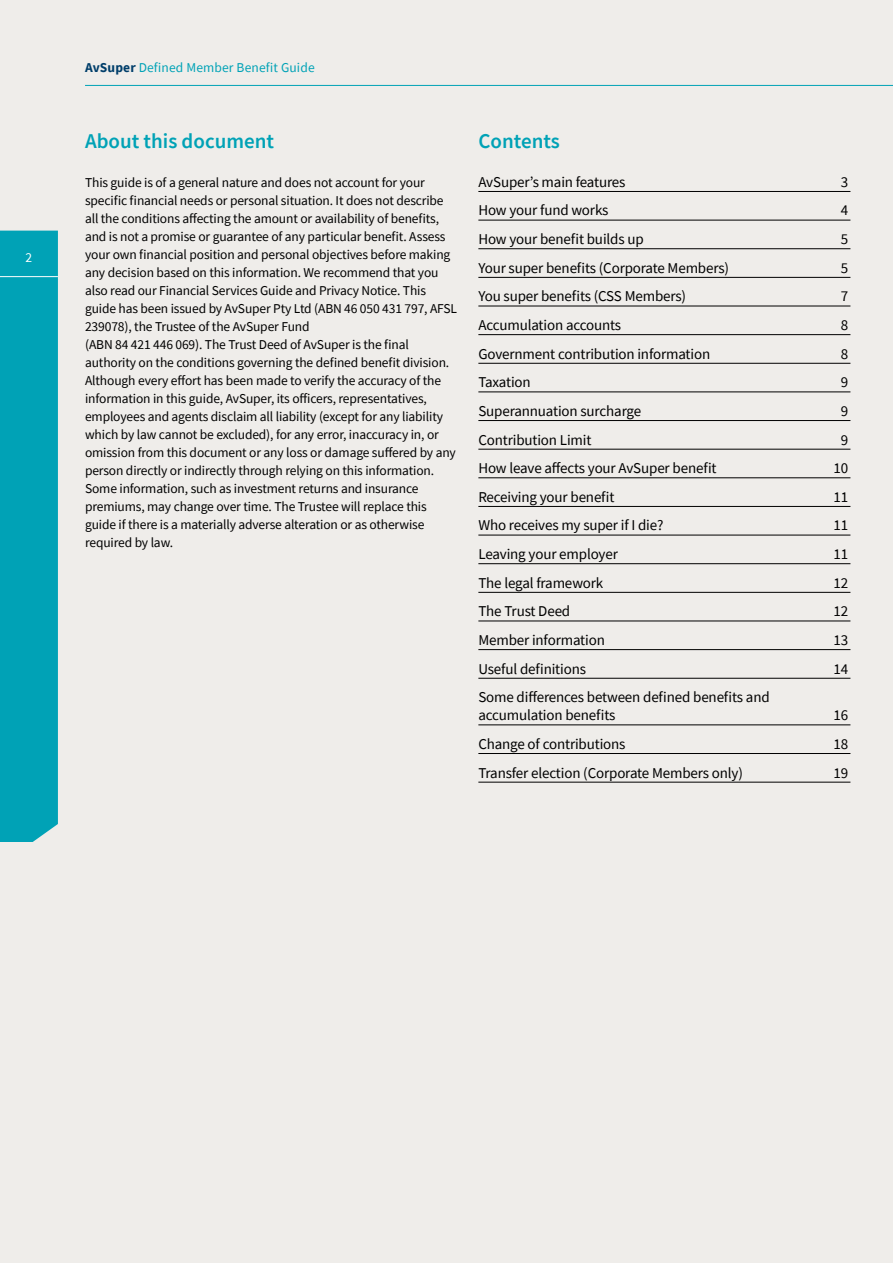
<style>
.page{position:relative;width:893px;height:1263px;background:#efedea}
.page>*{position:absolute;margin:0;border:0;box-sizing:border-box;transform-origin:0 0}
.AV_H1{font:600 21px "Source Sans Pro";color:#00a2b6}
.t1{font:15px/18px "Source Sans Pro";letter-spacing:-.01em;color:#000}
.AV_Body_Contents_page_notes{font:13.5px/18px "Source Sans Pro";letter-spacing:-.01em;color:#000}
.t2{font:13.5px "Source Sans Pro";letter-spacing:.01em;color:#00a2b6}
.t3{font:13.5px "Source Sans Pro";color:#fff}
.s1{font-weight:700;color:#003e6a}
</style>
<div class="page">
<div style="left:0;top:231px;width:58px;height:611px;background:#00a2b6"></div>
<hr style="left:0;top:276px;width:58px;height:1px;background:#fff">
<hr style="left:85px;top:85px;width:808px;height:1px;background:#00a2b6">
<hr style="left:478px;top:191px;width:372px;height:1px;background:#000">
<hr style="left:478px;top:220px;width:372px;height:1px;background:#000">
<hr style="left:478px;top:248px;width:372px;height:1px;background:#000">
<hr style="left:478px;top:277px;width:372px;height:1px;background:#000">
<hr style="left:478px;top:306px;width:372px;height:1px;background:#000">
<hr style="left:478px;top:334px;width:372px;height:1px;background:#000">
<hr style="left:478px;top:363px;width:372px;height:1px;background:#000">
<hr style="left:478px;top:391px;width:372px;height:1px;background:#000">
<hr style="left:478px;top:420px;width:372px;height:1px;background:#000">
<hr style="left:478px;top:449px;width:372px;height:1px;background:#000">
<hr style="left:478px;top:477px;width:372px;height:1px;background:#000">
<hr style="left:478px;top:506px;width:372px;height:1px;background:#000">
<hr style="left:478px;top:535px;width:372px;height:1px;background:#000">
<hr style="left:478px;top:563px;width:372px;height:1px;background:#000">
<hr style="left:478px;top:592px;width:372px;height:1px;background:#000">
<hr style="left:478px;top:621px;width:372px;height:1px;background:#000">
<hr style="left:478px;top:649px;width:372px;height:1px;background:#000">
<hr style="left:478px;top:678px;width:372px;height:1px;background:#000">
<hr style="left:478px;top:724px;width:372px;height:1px;background:#000">
<hr style="left:478px;top:753px;width:372px;height:1px;background:#000">
<hr style="left:478px;top:782px;width:372px;height:1px;background:#000">
<p class="t3" style="left:26px;top:249px;width:8px">2</p>
<p class="t2" style="left:85px;top:59px;width:231px"><span class="s1">AvSuper</span> Defined Member Benefit Guide</p>
<p class="AV_H1" style="left:85px;top:127px;width:191px">About this document</p>
<p class="AV_Body_Contents_page_notes" style="left:85px;top:173px;width:374px">This guide is of a general nature and does not account for your specific financial needs or personal situation. It does not describe all the conditions affecting the amount or availability of benefits, and is not a promise or guarantee of any particular benefit. Assess your own financial position and personal objectives before making any decision based on this information. We recommend that you also read our Financial Services Guide and Privacy Notice. This guide has been issued by AvSuper Pty Ltd (ABN 46 050 431 797, AFSL 239078), the Trustee of the AvSuper Fund<br>(ABN 84 421 446 069). The Trust Deed of AvSuper is the final authority on the conditions governing the defined benefit division.<br>Although every effort has been made to verify the accuracy of the information in this guide, AvSuper, its officers, representatives, employees and agents disclaim all liability (except for any liability which by law cannot be excluded), for any error, inaccuracy in, or omission from this document or any loss or damage suffered by any person directly or indirectly through relying on this information.<br>Some information, such as investment returns and insurance premiums, may change over time. The Trustee will replace this guide if there is a materially adverse alteration or as otherwise required by law.</p>
<p class="AV_H1" style="left:478px;top:127px;width:83px">Contents</p>
<p class="t1" style="left:478px;top:173px;width:149px">AvSuper’s main features</p>
<p class="t1" style="left:841px;top:173px;width:9px">3</p>
<p class="t1" style="left:478px;top:201px;width:132px">How your fund works</p>
<p class="t1" style="left:841px;top:201px;width:9px">4</p>
<p class="t1" style="left:478px;top:230px;width:167px">How your benefit builds up</p>
<p class="t1" style="left:841px;top:230px;width:9px">5</p>
<p class="t1" style="left:478px;top:259px;width:252px">Your super benefits (Corporate Members)</p>
<p class="t1" style="left:841px;top:259px;width:9px">5</p>
<p class="t1" style="left:478px;top:287px;width:209px">You super benefits (CSS Members)</p>
<p class="t1" style="left:841px;top:287px;width:9px">7</p>
<p class="t1" style="left:478px;top:316px;width:144px">Accumulation accounts</p>
<p class="t1" style="left:841px;top:316px;width:9px">8</p>
<p class="t1" style="left:478px;top:345px;width:233px">Government contribution information</p>
<p class="t1" style="left:841px;top:345px;width:9px">8</p>
<p class="t1" style="left:478px;top:373px;width:54px">Taxation</p>
<p class="t1" style="left:841px;top:373px;width:9px">9</p>
<p class="t1" style="left:478px;top:402px;width:164px">Superannuation surcharge</p>
<p class="t1" style="left:841px;top:402px;width:9px">9</p>
<p class="t1" style="left:478px;top:430px;width:115px">Contribution Limit</p>
<p class="t1" style="left:841px;top:430px;width:9px">9</p>
<p class="t1" style="left:478px;top:459px;width:240px">How leave affects your AvSuper benefit</p>
<p class="t1" style="left:834px;top:459px;width:16px">10</p>
<p class="t1" style="left:478px;top:488px;width:138px">Receiving your benefit</p>
<p class="t1" style="left:834px;top:488px;width:16px">11</p>
<p class="t1" style="left:478px;top:516px;width:186px">Who receives my super if I die?</p>
<p class="t1" style="left:834px;top:516px;width:16px">11</p>
<p class="t1" style="left:478px;top:545px;width:141px">Leaving your employer</p>
<p class="t1" style="left:834px;top:545px;width:16px">11</p>
<p class="t1" style="left:478px;top:574px;width:126px">The legal framework</p>
<p class="t1" style="left:834px;top:574px;width:16px">12</p>
<p class="t1" style="left:478px;top:602px;width:93px">The Trust Deed</p>
<p class="t1" style="left:834px;top:602px;width:16px">12</p>
<p class="t1" style="left:478px;top:631px;width:128px">Member information</p>
<p class="t1" style="left:834px;top:631px;width:16px">13</p>
<p class="t1" style="left:478px;top:659px;width:109px">Useful definitions</p>
<p class="t1" style="left:834px;top:659px;width:16px">14</p>
<p class="t1" style="left:478px;top:688px;width:293px">Some differences between defined benefits and accumulation benefits</p>
<p class="t1" style="left:834px;top:706px;width:16px">16</p>
<p class="t1" style="left:478px;top:735px;width:149px">Change of contributions</p>
<p class="t1" style="left:834px;top:735px;width:16px">18</p>
<p class="t1" style="left:478px;top:763px;width:266px">Transfer election (Corporate Members only)</p>
<p class="t1" style="left:834px;top:763px;width:16px">19</p>
</div>
